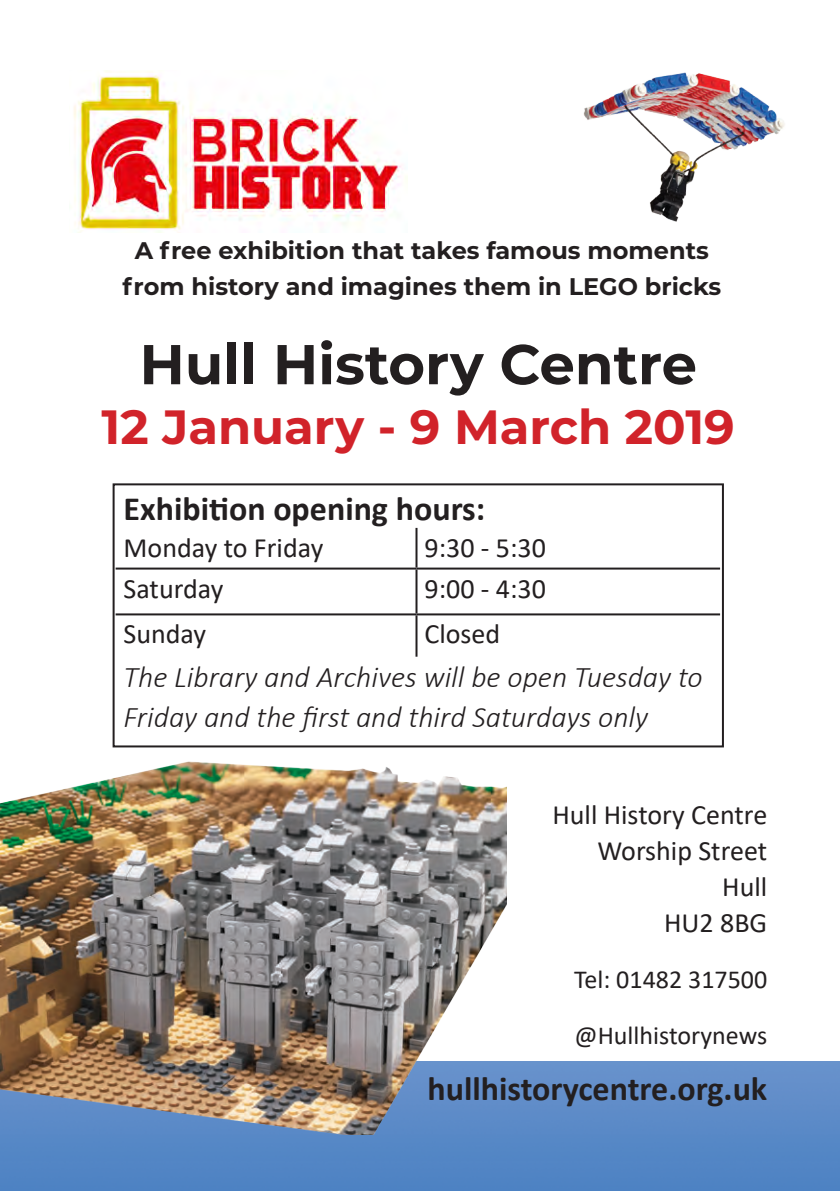
<style>
.page{position:relative;width:840px;height:1191px;background:#fff}
.page>*{position:absolute;margin:0;border:0;box-sizing:border-box;transform-origin:0 0}
.t1{font:700 56px "Montserrat";color:#231f20}
.t2{font:700 48px "Montserrat";color:#d1232a}
.t3{font:700 34px "Calibri";color:#231f20}
.t4{font:italic 300 30px/40px "Calibri";color:#231f20}
.t5{font:28px/36px "Calibri";color:#231f20;text-align:right}
.t6{font:26px "Calibri";color:#231f20}
.t7{font:700 24px "Montserrat";color:#231f20}
</style>
<div class="page">
<img style="left:0;top:1062px;width:839px;height:129px">
<img style="left:583px;top:72px;width:202px;height:150px">
<img style="left:73px;top:71px;width:334px;height:161px">
<hr style="left:415px;top:528px;width:2px;height:39px;background:#231f20">
<hr style="left:115px;top:567px;width:301px;height:2px;background:#231f20">
<hr style="left:416px;top:567px;width:303px;height:2px;background:#231f20">
<hr style="left:415px;top:569px;width:2px;height:44px;background:#231f20">
<hr style="left:115px;top:613px;width:301px;height:2px;background:#231f20">
<hr style="left:416px;top:613px;width:303px;height:2px;background:#231f20">
<hr style="left:415px;top:615px;width:2px;height:41px;background:#231f20">
<div style="left:112px;top:483px;width:611px;height:264px;border:2px solid #231f20"></div>
<img style="left:0;top:761px;width:506px;height:373px">
<p class="t7" style="left:135px;top:233px;width:575px">A free exhibition that takes famous moments</p>
<p class="t7" style="left:122px;top:269px;width:600px">from history and imagines them in LEGO bricks</p>
<p class="t1" style="left:139px;top:324px;width:558px">Hull History Centre</p>
<p class="t2" style="left:102px;top:392px;width:634px">12 January - 9 March 2019</p>
<p class="t3" style="left:123px;top:484px;width:363px">Exhibition opening hours:</p>
<p class="t5" style="left:123px;top:529px;width:201px">Monday to Friday</p>
<p class="t5" style="left:424px;top:529px;width:123px">9:30 - 5:30</p>
<p class="t5" style="left:123px;top:569px;width:101px">Saturday</p>
<p class="t5" style="left:424px;top:569px;width:123px">9:00 - 4:30</p>
<p class="t5" style="left:123px;top:615px;width:84px">Sunday</p>
<p class="t5" style="left:424px;top:615px;width:77px">Closed</p>
<p class="t4" style="left:123px;top:657px;width:580px">The Library and Archives will be open Tuesday to<br>Friday and the first and third Saturdays only</p>
<p class="t5" style="left:552px;top:795px;width:216px">Hull History Centre</p>
<p class="t5" style="left:597px;top:831px;width:171px">Worship Street<br>Hull</p>
<p class="t5" style="left:663px;top:903px;width:105px">HU2 8BG</p>
<p class="t6" style="left:574px;top:961px;width:194px">Tel: 01482 317500</p>
<p class="t6" style="left:574px;top:1017px;width:194px">@Hullhistorynews</p>
<p class="t3" style="left:427px;top:1064px;width:341px">hullhistorycentre.org.uk</p>
</div>
